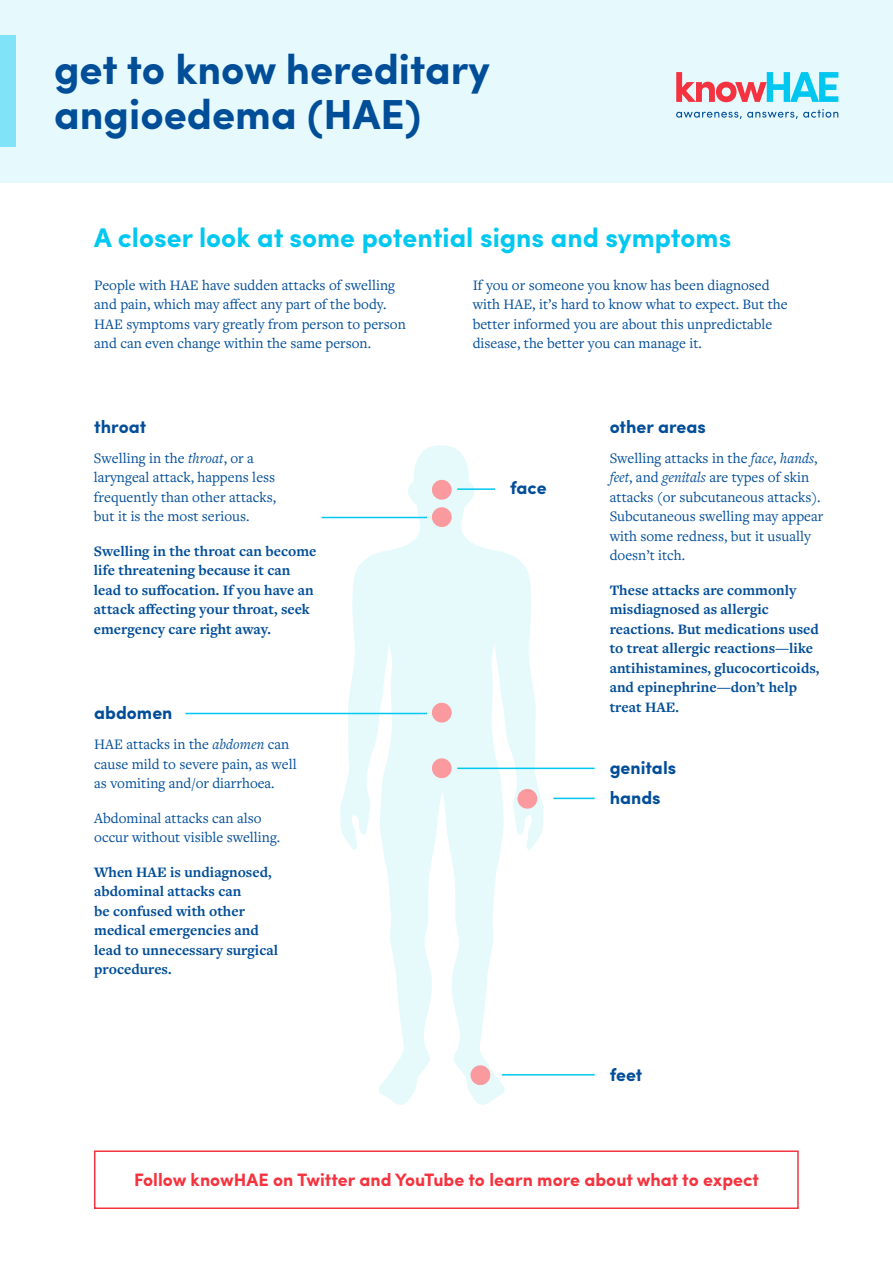
<style>
.page{position:relative;width:893px;height:1263px;background:#fff}
.page>*{position:absolute;margin:0;border:0;box-sizing:border-box;transform-origin:0 0}
.t1{font:700 42px/45px "Sofia Pro";color:#004d98}
.t2{font:700 27px "Sofia Pro";color:#00c8f0}
.t3{font:700 18px "Sofia Pro";color:#f5333f}
.t4{font:700 18px "Sofia Pro";color:#004d98}
.t5{font:15px/19.5px "Freight Text Pro";color:#004d98}
.t6{font:700 15px/19.5px "Freight Text Pro";color:#004d98}
.s1{font-style:italic}
</style>
<div class="page">
<svg style="left:340px;top:445px;width:204px;height:660px;fill:#e6fafc"></svg>
<div style="left:432px;top:480px;width:20px;height:20px;background:#fa999e;border-radius:50%"></div>
<div style="left:432px;top:507px;width:20px;height:20px;background:#fa999e;border-radius:50%"></div>
<div style="left:432px;top:703px;width:20px;height:19px;background:#fa999e;border-radius:50%"></div>
<div style="left:432px;top:758px;width:20px;height:20px;background:#fa999e;border-radius:50%"></div>
<div style="left:517px;top:789px;width:20px;height:20px;background:#fa999e;border-radius:50%"></div>
<div style="left:470px;top:1065px;width:20px;height:20px;background:#fa999e;border-radius:50%"></div>
<hr style="left:322px;top:517px;width:105px;height:1px;background:#00c8f0">
<hr style="left:185px;top:713px;width:242px;height:1px;background:#00c8f0">
<hr style="left:457px;top:488px;width:38px;height:2px;background:#00c8f0">
<hr style="left:457px;top:767px;width:138px;height:2px;background:#00c8f0">
<hr style="left:553px;top:798px;width:42px;height:1px;background:#00c8f0">
<hr style="left:502px;top:1074px;width:93px;height:1px;background:#00c8f0">
<div style="left:94px;top:1150px;width:705px;height:59px;border:2px solid #f5333f"></div>
<div style="left:0;top:0;width:893px;height:182px;background:#e6f9fd"></div>
<div style="left:0;top:35px;width:15px;height:112px;background:#80e3f8"></div>
<svg style="left:676px;top:72px;width:162px;height:30px"></svg>
<svg style="left:676px;top:109px;width:162px;height:10px"></svg>
<h1 class="t1" style="left:54px;top:44px;width:437px">get to know hereditary angioedema (HAE)</h1>
<h2 class="t2" style="left:94px;top:217px;width:638px">A closer look at some potential signs and symptoms</h2>
<p class="t5" style="left:94px;top:274px;width:313px">People with HAE have sudden attacks of swelling and pain, which may affect any part of the body.<br>HAE symptoms vary greatly from person to person and can even change within the same person.</p>
<p class="t5" style="left:473px;top:274px;width:316px">If you or someone you know has been diagnosed with HAE, it’s hard to know what to expect. But the better informed you are about this unpredictable disease, the better you can manage it.</p>
<p class="t4" style="left:94px;top:412px;width:54px">throat</p>
<p class="t4" style="left:610px;top:412px;width:98px">other areas</p>
<p class="t5" style="left:94px;top:447px;width:184px">Swelling in the <span class="s1">throat</span>, or a laryngeal attack, happens less frequently than other attacks, but it is the most serious.</p>
<p class="t6" style="left:94px;top:540px;width:224px">Swelling in the throat can become life threatening because it can lead to suffocation. If you have an attack affecting your throat, seek emergency care right away.</p>
<p class="t4" style="left:94px;top:699px;width:80px">abdomen</p>
<p class="t5" style="left:94px;top:734px;width:204px">HAE attacks in the <span class="s1">abdomen</span> can cause mild to severe pain, as well as vomiting and/or diarrhoea.</p>
<p class="t5" style="left:94px;top:808px;width:187px">Abdominal attacks can also occur without visible swelling.</p>
<p class="t6" style="left:94px;top:862px;width:185px">When HAE is undiagnosed, abdominal attacks can<br>be confused with other medical emergencies and lead to unnecessary surgical procedures.</p>
<p class="t4" style="left:510px;top:474px;width:38px">face</p>
<p class="t5" style="left:610px;top:447px;width:215px">Swelling attacks in the <span class="s1">face</span>, <span class="s1">hands</span>, <span class="s1">feet</span>, and <span class="s1">genitals</span> are types of skin attacks (or subcutaneous attacks).<br>Subcutaneous swelling may appear with some redness, but it usually doesn’t itch.</p>
<p class="t6" style="left:610px;top:579px;width:211px">These attacks are commonly misdiagnosed as allergic reactions. But medications used to treat allergic reactions—like antihistamines, glucocorticoids, and epinephrine—don’t help treat HAE.</p>
<p class="t4" style="left:610px;top:754px;width:68px">genitals</p>
<p class="t4" style="left:610px;top:784px;width:52px">hands</p>
<p class="t4" style="left:610px;top:1061px;width:34px">feet</p>
<p class="t3" style="left:134px;top:1166px;width:626px">Follow knowHAE on Twitter and YouTube to learn more about what to expect</p>
</div>
